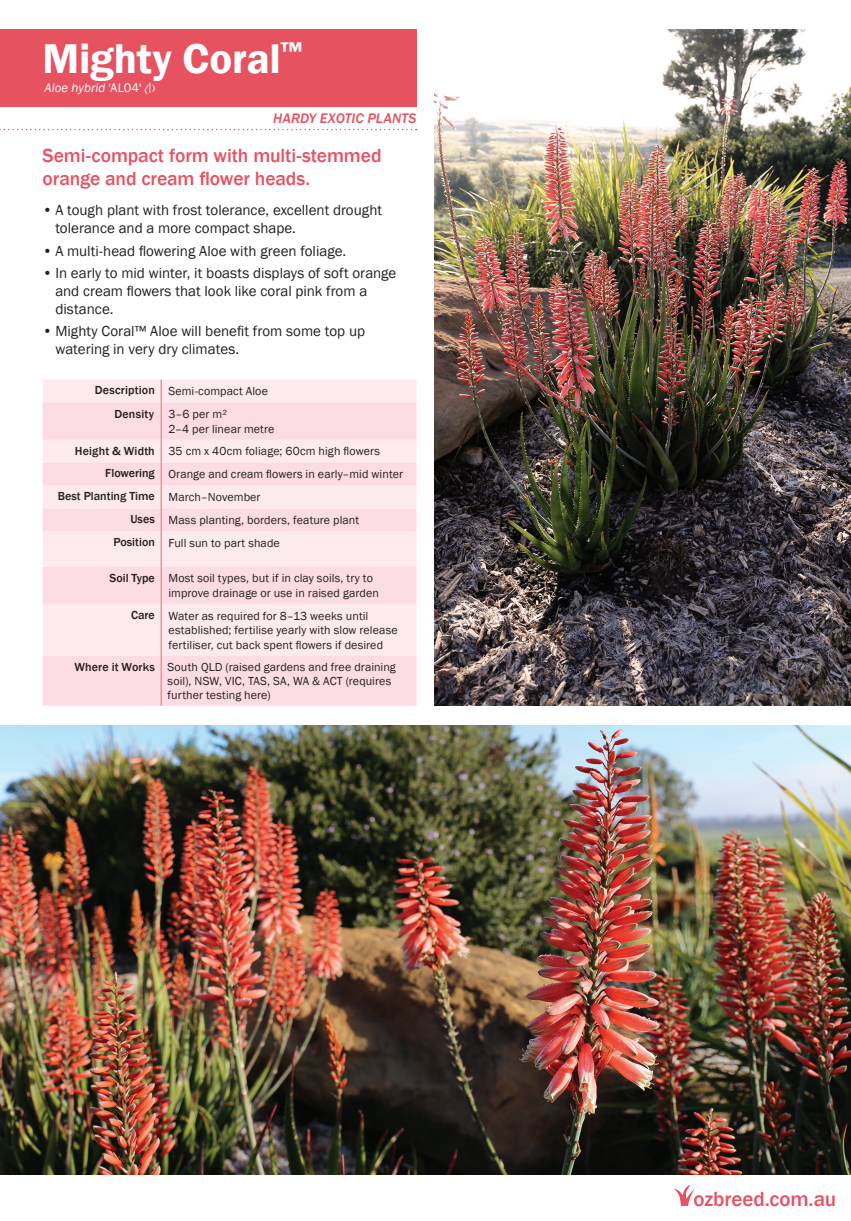
<style>
.page{position:relative;width:851px;height:1221px;background:#fff}
.page>*{position:absolute;margin:0;border:0;box-sizing:border-box;transform-origin:0 0}
.Plant_Heading{font:600 42.75px "Franklin Gothic";letter-spacing:-.005em;color:#fff}
.Plant_Species{font:500 21px "Franklin Gothic";color:#e75261}
.Subheading{font:500 19.5px/23.4px "Franklin Gothic";letter-spacing:-.005em;color:#e75261}
.t1{font:15px/18px "Franklin Gothic";color:#231f20}
.Plant_Species-2{font:italic 500 14.25px "Franklin Gothic";letter-spacing:.005em;color:#e75261}
.Plant_Species-3{font:italic 12.9px "Franklin Gothic";letter-spacing:.01em;color:#fff}
.Table_Right{font:12px/14.4px "Franklin Gothic";letter-spacing:.01em;color:#231f20}
.Table_Bold{font:500 12px "Franklin Gothic";color:#231f20}
.s1{font-style:normal}
.s2{font-family:"PB Rsfont";font-style:normal}
</style>
<div class="page">
<div style="left:0;top:30px;width:416px;height:77px;background:#e75261"></div>
<svg style="left:0;top:129px;width:416px;height:1px"></svg>
<div style="left:43px;top:380px;width:373px;height:22px;background:#fdeaee"></div>
<svg style="left:43px;top:402px;width:373px;height:303px;background:#fbe2e7"></svg>
<hr style="left:160px;top:402px;width:2px;height:37px;background:#f09692">
<hr style="left:160px;top:508px;width:2px;height:23px;background:#f09692">
<hr style="left:160px;top:604px;width:2px;height:51px;background:#f09692">
<hr style="left:160px;top:655px;width:2px;height:50px;background:#f09692">
<hr style="left:160px;top:566px;width:2px;height:38px;background:#f09692">
<hr style="left:160px;top:485px;width:2px;height:23px;background:#f09692">
<hr style="left:160px;top:440px;width:2px;height:22px;background:#f09692">
<hr style="left:160px;top:462px;width:2px;height:23px;background:#f09692">
<hr style="left:160px;top:531px;width:2px;height:35px;background:#f09692">
<hr style="left:160px;top:379px;width:2px;height:23px;background:#f09692">
<svg style="left:674px;top:1185px;width:20px;height:20px"></svg>
<img style="left:0;top:725px;width:850px;height:449px">
<img style="left:434px;top:30px;width:416px;height:675px">
<p class="Plant_Heading" style="left:43px;top:32px;width:261px">Mighty Coral<sup>™</sup></p>
<p class="Plant_Species-3" style="left:44px;top:79px;width:113px">Aloe hybrid <span class="s1">'AL04'</span> <span class="s2">A</span></p>
<p class="Plant_Species-2" style="left:273px;top:110px;width:145px">HARDY EXOTIC PLANTS</p>
<p class="Subheading" style="left:43px;top:144px;width:340px">Semi-compact form with multi-stemmed orange and cream flower heads.</p>
<p class="t1" style="left:55px;top:202px;width:328px;text-indent:-13px">• A tough plant with frost tolerance, excellent drought tolerance and a more compact shape.</p>
<p class="t1" style="left:43px;top:242px;width:305px">• A multi-head flowering Aloe with green foliage.</p>
<p class="t1" style="left:55px;top:264px;width:342px;text-indent:-13px">• In early to mid winter, it boasts displays of soft orange and cream flowers that look like coral pink from a distance.</p>
<p class="t1" style="left:55px;top:322px;width:311px;text-indent:-13px">• Mighty Coral™ Aloe will benefit from some top up watering in very dry climates.</p>
<p class="Table_Bold" style="left:95px;top:383px;width:61px">Description</p>
<p class="Table_Right" style="left:168px;top:384px;width:101px">Semi-compact Aloe</p>
<p class="Table_Bold" style="left:114px;top:406px;width:41px">Density</p>
<p class="Table_Right" style="left:168px;top:407px;width:60px">3–6 per m²</p>
<p class="Table_Right" style="left:168px;top:421px;width:107px">2–4 per linear metre</p>
<p class="Table_Bold" style="left:75px;top:443px;width:81px">Height &amp; Width</p>
<p class="Table_Right" style="left:168px;top:444px;width:213px">35 cm x 40cm foliage; 60cm high flowers</p>
<p class="Table_Bold" style="left:105px;top:466px;width:51px">Flowering</p>
<p class="Table_Right" style="left:168px;top:467px;width:236px">Orange and cream flowers in early–mid winter</p>
<p class="Table_Bold" style="left:58px;top:489px;width:98px">Best Planting Time</p>
<p class="Table_Right" style="left:168px;top:490px;width:94px">March–November</p>
<p class="Table_Bold" style="left:130px;top:511px;width:26px">Uses</p>
<p class="Table_Right" style="left:168px;top:513px;width:192px">Mass planting, borders, feature plant</p>
<p class="Table_Bold" style="left:113px;top:534px;width:43px">Position</p>
<p class="Table_Right" style="left:168px;top:536px;width:113px">Full sun to part shade</p>
<p class="Table_Bold" style="left:109px;top:570px;width:47px">Soil Type</p>
<p class="Table_Right" style="left:168px;top:571px;width:212px">Most soil types, but if in clay soils, try to improve drainage or use in raised garden</p>
<p class="Table_Bold" style="left:131px;top:607px;width:25px">Care</p>
<p class="Table_Right" style="left:168px;top:608px;width:231px">Water as required for 8–13 weeks until established; fertilise yearly with slow release fertiliser, cut back spent flowers if desired</p>
<p class="Table_Bold" style="left:74px;top:659px;width:82px">Where it Works</p>
<p class="Table_Right" style="left:167px;top:659px;width:230px">South QLD (raised gardens and free draining soil), NSW, VIC, TAS, SA, WA &amp; ACT (requires further testing here)</p>
<p class="Plant_Species" style="left:693px;top:1185px;width:144px">ozbreed.com.au</p>
</div>
